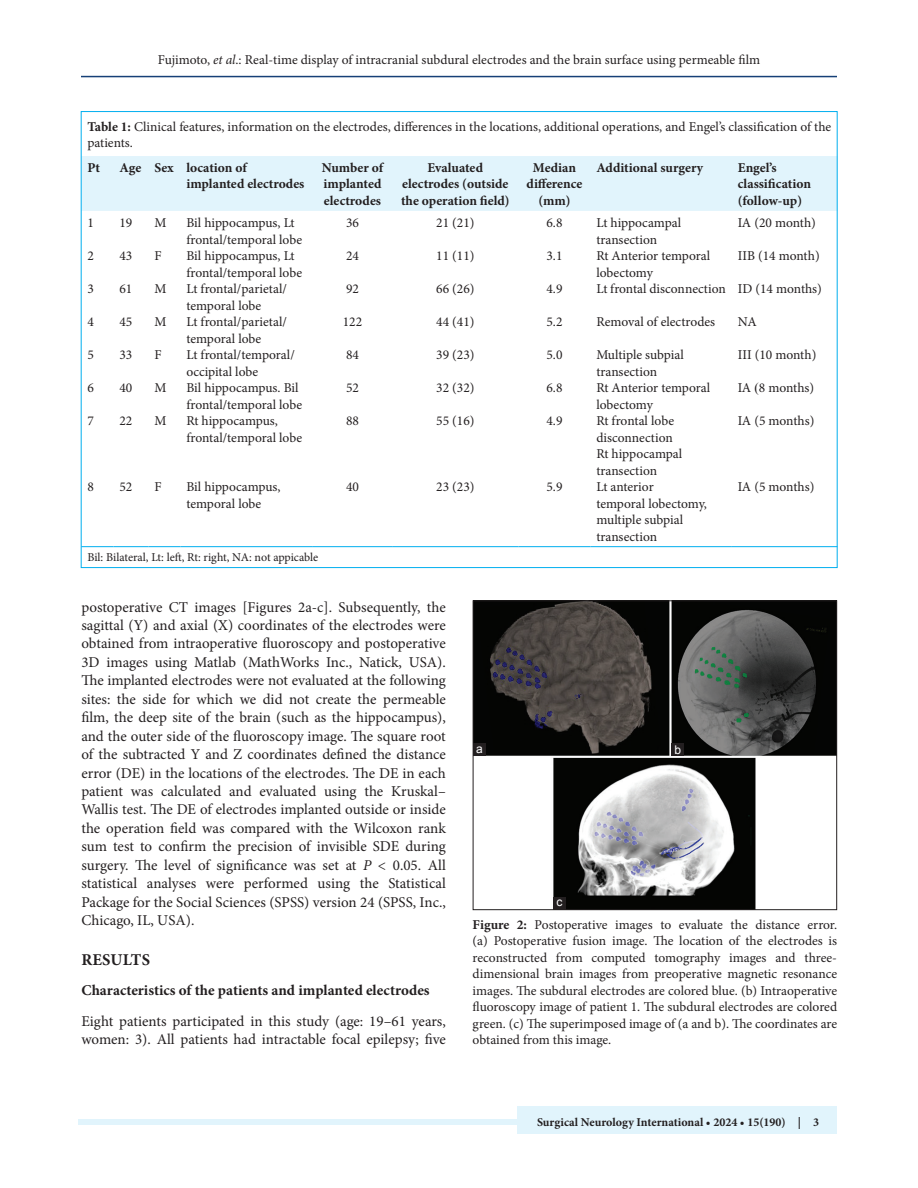
<style>
.page{position:relative;width:918px;height:1188px;background:#fff}
.page>*{position:absolute;margin:0;border:0;box-sizing:border-box;transform-origin:0 0}
.t1{font:700 16.5px "Minion Pro";letter-spacing:.01em;color:#231f20}
.TX{font:15px/18.5px "Minion Pro";color:#231f20;text-align:justify}
.H2_No_Above_Space{font:700 15px "Minion Pro";color:#231f20}
.TB{font:13.5px/16.5px "Minion Pro";color:#231f20}
.FGC{font:13.5px/16.5px "Minion Pro";color:#231f20;text-align:justify}
.TCH{font:700 13.5px/16.5px "Minion Pro";color:#231f20}
.TT{font:13.5px/16.5px "Minion Pro";color:#231f20}
.TBL{font:13.5px/16.5px "Minion Pro";color:#231f20}
.TFN{font:12px "Minion Pro";letter-spacing:-.005em;color:#231f20}
.JF{font:700 12px "Minion Pro";color:#231f20}
.LABEL{font:12px "Arial";color:#fff}
.s1{font-style:italic}
.s2{font-weight:700}
.s3{font-family:"Times New Roman"}
</style>
<div class="page">
<hr style="left:81px;top:76px;width:756px;height:1px;background:#164077">
<div style="left:78px;top:1119px;width:756px;height:6px;background:#e1f4fc"></div>
<div style="left:518px;top:1106px;width:319px;height:28px;background:#e1f4fc"></div>
<img style="left:475px;top:603px;width:360px;height:305px">
<div style="left:473px;top:601px;width:364px;height:309px;border:1px solid #231f20"></div>
<div style="left:553px;top:897px;width:13px;height:13px;background:#231f20"></div>
<div style="left:671px;top:743px;width:13px;height:13px;background:#231f20"></div>
<div style="left:473px;top:743px;width:13px;height:13px;background:#231f20"></div>
<div style="left:83px;top:156px;width:752px;height:55px;background:#e1f4fc"></div>
<hr style="left:81px;top:546px;width:32px;height:1px;background:#00aeef">
<hr style="left:113px;top:546px;width:35px;height:1px;background:#00aeef">
<hr style="left:148px;top:546px;width:32px;height:1px;background:#00aeef">
<hr style="left:180px;top:546px;width:133px;height:1px;background:#00aeef">
<hr style="left:313px;top:546px;width:79px;height:1px;background:#00aeef">
<hr style="left:392px;top:546px;width:127px;height:1px;background:#00aeef">
<hr style="left:519px;top:546px;width:71px;height:1px;background:#00aeef">
<hr style="left:590px;top:546px;width:142px;height:1px;background:#00aeef">
<hr style="left:732px;top:546px;width:105px;height:1px;background:#00aeef">
<p class="FGC" style="left:158px;top:51px;width:604px">Fujimoto, <span class="s1">et al</span>.: Real-time display of intracranial subdural electrodes and the brain surface using permeable film</p>
<p class="TT" style="left:87px;top:118px;width:745px"><span class="s2">Table 1:</span> Clinical features, information on the electrodes, differences in the locations, additional operations, and Engel’s classification of the patients.</p>
<p class="TCH" style="left:87px;top:159px;width:14px">Pt</p>
<p class="TCH" style="left:119px;top:159px;width:23px">Age</p>
<p class="TCH" style="left:154px;top:159px;width:21px">Sex</p>
<p class="TCH" style="left:186px;top:159px;width:120px">location of implanted electrodes</p>
<p class="TCH" style="left:322px;top:159px;width:63px">Number of implanted electrodes</p>
<p class="TCH" style="left:401px;top:159px;width:110px;text-align:center">Evaluated electrodes (outside the operation field)</p>
<p class="TCH" style="left:527px;top:159px;width:57px;text-align:center">Median difference (mm)</p>
<p class="TCH" style="left:596px;top:159px;width:108px">Additional surgery</p>
<p class="TCH" style="left:738px;top:159px;width:75px">Engel’s classification (follow‑up)</p>
<p class="TB" style="left:87px;top:215px;width:8px">1</p>
<p class="TB" style="left:119px;top:215px;width:14px">19</p>
<p class="TB" style="left:154px;top:215px;width:14px">M</p>
<p class="TB" style="left:186px;top:215px;width:117px">Bil hippocampus, Lt frontal/temporal lobe</p>
<p class="TB" style="left:346px;top:215px;width:14px">36</p>
<p class="TB" style="left:436px;top:215px;width:40px">21 (21)</p>
<p class="TB" style="left:546px;top:215px;width:18px">6.8</p>
<p class="TB" style="left:596px;top:215px;width:86px">Lt hippocampal transection</p>
<p class="TB" style="left:738px;top:215px;width:80px">IA (20 month)</p>
<p class="TB" style="left:87px;top:248px;width:8px">2</p>
<p class="TB" style="left:119px;top:248px;width:14px">43</p>
<p class="TB" style="left:154px;top:248px;width:9px">F</p>
<p class="TB" style="left:186px;top:248px;width:117px">Bil hippocampus, Lt frontal/temporal lobe</p>
<p class="TB" style="left:346px;top:248px;width:14px">24</p>
<p class="TB" style="left:436px;top:248px;width:40px">11 (11)</p>
<p class="TB" style="left:546px;top:248px;width:18px">3.1</p>
<p class="TB" style="left:596px;top:248px;width:115px">Rt Anterior temporal lobectomy</p>
<p class="TB" style="left:738px;top:248px;width:83px">IIB (14 month)</p>
<p class="TB" style="left:87px;top:281px;width:8px">3</p>
<p class="TB" style="left:119px;top:281px;width:14px">61</p>
<p class="TB" style="left:154px;top:281px;width:14px">M</p>
<p class="TB" style="left:186px;top:281px;width:102px">Lt frontal/parietal/ temporal lobe</p>
<p class="TB" style="left:346px;top:281px;width:14px">92</p>
<p class="TB" style="left:436px;top:281px;width:40px">66 (26)</p>
<p class="TB" style="left:546px;top:281px;width:18px">4.9</p>
<p class="TB" style="left:596px;top:281px;width:131px">Lt frontal disconnection</p>
<p class="TB" style="left:738px;top:281px;width:86px">ID (14 months)</p>
<p class="TB" style="left:87px;top:314px;width:8px">4</p>
<p class="TB" style="left:119px;top:314px;width:14px">45</p>
<p class="TB" style="left:154px;top:314px;width:14px">M</p>
<p class="TB" style="left:186px;top:314px;width:102px">Lt frontal/parietal/ temporal lobe</p>
<p class="TB" style="left:343px;top:314px;width:21px">122</p>
<p class="TB" style="left:436px;top:314px;width:40px">44 (41)</p>
<p class="TB" style="left:546px;top:314px;width:18px">5.2</p>
<p class="TB" style="left:596px;top:314px;width:120px">Removal of electrodes</p>
<p class="TB" style="left:738px;top:314px;width:20px">NA</p>
<p class="TB" style="left:87px;top:347px;width:8px">5</p>
<p class="TB" style="left:119px;top:347px;width:14px">33</p>
<p class="TB" style="left:154px;top:347px;width:9px">F</p>
<p class="TB" style="left:186px;top:347px;width:110px">Lt frontal/temporal/ occipital lobe</p>
<p class="TB" style="left:346px;top:347px;width:14px">84</p>
<p class="TB" style="left:436px;top:347px;width:40px">39 (23)</p>
<p class="TB" style="left:546px;top:347px;width:18px">5.0</p>
<p class="TB" style="left:596px;top:347px;width:89px">Multiple subpial transection</p>
<p class="TB" style="left:738px;top:347px;width:80px">III (10 month)</p>
<p class="TB" style="left:87px;top:380px;width:8px">6</p>
<p class="TB" style="left:119px;top:380px;width:14px">40</p>
<p class="TB" style="left:154px;top:380px;width:14px">M</p>
<p class="TB" style="left:186px;top:380px;width:117px">Bil hippocampus. Bil frontal/temporal lobe</p>
<p class="TB" style="left:346px;top:380px;width:14px">52</p>
<p class="TB" style="left:436px;top:380px;width:40px">32 (32)</p>
<p class="TB" style="left:546px;top:380px;width:18px">6.8</p>
<p class="TB" style="left:596px;top:380px;width:115px">Rt Anterior temporal lobectomy</p>
<p class="TB" style="left:738px;top:380px;width:78px">IA <span class="s3">(</span>8 months)</p>
<p class="TB" style="left:87px;top:413px;width:8px">7</p>
<p class="TB" style="left:119px;top:413px;width:14px">22</p>
<p class="TB" style="left:154px;top:413px;width:14px">M</p>
<p class="TB" style="left:186px;top:413px;width:117px">Rt hippocampus, frontal/temporal lobe</p>
<p class="TB" style="left:346px;top:413px;width:14px">88</p>
<p class="TB" style="left:436px;top:413px;width:40px">55 (16)</p>
<p class="TB" style="left:546px;top:413px;width:18px">4.9</p>
<p class="TB" style="left:596px;top:413px;width:79px">Rt frontal lobe disconnection</p>
<p class="TB" style="left:596px;top:446px;width:87px">Rt hippocampal transection</p>
<p class="TB" style="left:738px;top:413px;width:78px">IA (5 months)</p>
<p class="TBL" style="left:87px;top:479px;width:8px">8</p>
<p class="TBL" style="left:119px;top:479px;width:14px">52</p>
<p class="TBL" style="left:154px;top:479px;width:9px">F</p>
<p class="TBL" style="left:186px;top:479px;width:96px">Bil hippocampus, temporal lobe</p>
<p class="TBL" style="left:346px;top:479px;width:14px">40</p>
<p class="TBL" style="left:436px;top:479px;width:40px">23 (23)</p>
<p class="TBL" style="left:546px;top:479px;width:18px">5.9</p>
<p class="TBL" style="left:596px;top:479px;width:112px">Lt anterior<br>temporal lobectomy, multiple subpial transection</p>
<p class="TBL" style="left:738px;top:479px;width:78px">IA (5 months)</p>
<p class="TFN" style="left:87px;top:550px;width:233px">Bil: Bilateral, Lt: left, Rt: right, NA: not appicable</p>
<p class="TX" style="left:81px;top:598px;width:366px">postoperative CT images [Figures 2a-c]. Subsequently, the sagittal (Y) and axial (X) coordinates of the electrodes were obtained from intraoperative fluoroscopy and postoperative 3D images using Matlab (MathWorks Inc., Natick, USA).<br>The implanted electrodes were not evaluated at the following sites: the side for which we did not create the permeable film, the deep site of the brain (such as the hippocampus), and the outer side of the fluoroscopy image. The square root of the subtracted Y and Z coordinates defined the distance error (DE) in the locations of the electrodes. The DE in each patient was calculated and evaluated using the Kruskal– Wallis test. The DE of electrodes implanted outside or inside the operation field was compared with the Wilcoxon rank sum test to confirm the precision of invisible SDE during surgery. The level of significance was set at <span class="s1">P</span> &lt; 0.05. All statistical analyses were performed using the Statistical Package for the Social Sciences (SPSS) version 24 (SPSS, Inc., Chicago, IL, USA).</p>
<h1 class="t1" style="left:81px;top:948px;width:70px">RESULTS</h1>
<p class="H2_No_Above_Space" style="left:81px;top:980px;width:350px">Characteristics of the patients and implanted electrodes</p>
<p class="TX" style="left:81px;top:1012px;width:366px">Eight patients participated in this study (age: 19–61 years, women: 3). All patients had intractable focal epilepsy; five</p>
<p class="LABEL" style="left:476px;top:740px;width:8px">a</p>
<p class="LABEL" style="left:675px;top:741px;width:8px">b</p>
<p class="LABEL" style="left:557px;top:894px;width:7px">c</p>
<p class="FGC" style="left:473px;top:916px;width:366px"><span class="s2">Figure 2:</span> Postoperative images to evaluate the distance error. (a) Postoperative fusion image. The location of the electrodes is reconstructed from computed tomography images and three&shy;dimensional brain images from preoperative magnetic resonance images. The subdural electrodes are colored blue. (b) Intraoperative fluoroscopy image of patient 1. The subdural electrodes are colored green. (c) The superimposed image of (a and b). The coordinates are obtained from this image.</p>
<p class="JF" style="left:537px;top:1113px;width:284px">Surgical Neurology International • 2024 • 15(190) | 3</p>
</div>
